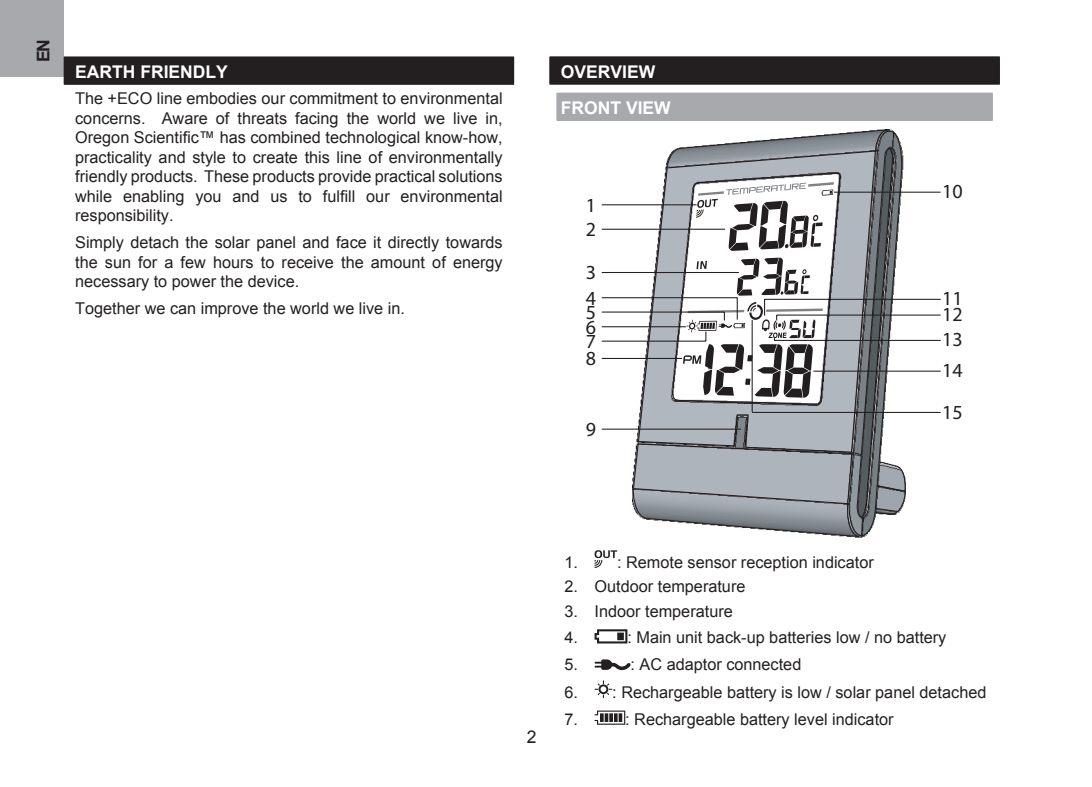
<style>
.page{position:relative;width:1092px;height:787px;background:#fff}
.page>*{position:absolute;margin:0;border:0;box-sizing:border-box;transform-origin:0 0}
.t1{font:20px/14.5px "Myriad";color:#231f20}
.t2{font:700 17.5px/36.2px "Arial";color:#fff}
.t3{font:700 17.5px "Arial";color:#231f20}
.t4{font:16.25px/19.5px "Arial";color:#231f20;text-align:justify}
</style>
<div class="page">
<div style="left:0;top:0;width:64px;height:77px;background:#a8a9ad"></div>
<div style="left:64px;top:57px;width:450px;height:28px;background:#484445"></div>
<div style="left:64px;top:56px;width:450px;height:28px;background:#231f20"></div>
<div style="left:549px;top:57px;width:450px;height:28px;background:#615f5f"></div>
<div style="left:549px;top:56px;width:450px;height:28px;background:#231f20"></div>
<div style="left:556px;top:93px;width:436px;height:28px;background:#a8a9ad"></div>
<svg style="left:632px;top:129px;width:275px;height:408px"></svg>
<hr style="left:601px;top:204px;width:95px;height:1px;background:#231f20">
<hr style="left:764px;top:299px;width:176px;height:1px;background:#231f20">
<hr style="left:834px;top:192px;width:106px;height:1px;background:#231f20">
<hr style="left:776px;top:314px;width:164px;height:1px;background:#231f20">
<hr style="left:774px;top:340px;width:166px;height:1px;background:#231f20">
<hr style="left:813px;top:370px;width:127px;height:2px;background:#231f20">
<hr style="left:752px;top:412px;width:188px;height:1px;background:#231f20">
<hr style="left:601px;top:229px;width:124px;height:1px;background:#231f20">
<hr style="left:601px;top:272px;width:137px;height:1px;background:#231f20">
<hr style="left:601px;top:297px;width:136px;height:1px;background:#231f20">
<hr style="left:601px;top:311px;width:123px;height:1px;background:#231f20">
<hr style="left:601px;top:326px;width:84px;height:1px;background:#231f20">
<hr style="left:601px;top:340px;width:104px;height:2px;background:#231f20">
<hr style="left:601px;top:358px;width:81px;height:1px;background:#231f20">
<hr style="left:601px;top:428px;width:140px;height:1px;background:#231f20">
<hr style="left:751px;top:320px;width:1px;height:92px;background:#231f20">
<svg style="left:683px;top:258px;width:139px;height:140px"></svg>
<svg style="left:594px;top:550px;width:23px;height:18px"></svg>
<svg style="left:594px;top:629px;width:33px;height:14px"></svg>
<svg style="left:594px;top:659px;width:36px;height:11px"></svg>
<svg style="left:594px;top:680px;width:18px;height:18px"></svg>
<svg style="left:594px;top:710px;width:31px;height:14px"></svg>
<p class="t3" style="left:32px;top:62px;width:24px;rotate:-90deg">EN</p>
<p class="t2" style="left:75px;top:54px;width:25px">EART</p>
<p class="t2" style="left:123px;top:54px;width:59px">H FRIEND</p>
<p class="t2" style="left:205px;top:54px;width:24px">LY</p>
<p class="t4" style="left:75px;top:89px;width:429px">The +ECO line embodies our commitment to environmental concerns. Aware of threats facing the world we live in, Oregon Scientific™ has combined technological know-how, practicality and style to create this line of environmentally friendly products. These products provide practical solutions while enabling you and us to fulfill our environmental responsibility.</p>
<p class="t4" style="left:75px;top:233px;width:429px">Simply detach the solar panel and face it directly towards the sun for a few hours to receive the amount of energy necessary to power the device.</p>
<p class="t4" style="left:75px;top:298px;width:331px">Together we can improve the world we live in.</p>
<p class="t2" style="left:561px;top:54px;width:96px">OVERVIEW<br>FRONT</p>
<p class="t2" style="left:626px;top:90px;width:46px">VIEW</p>
<p class="t1" style="left:585px;top:199px;width:12px">1</p>
<p class="t1" style="left:585px;top:209px;width:12px;line-height:43.2px">2<br>3</p>
<p class="t1" style="left:585px;top:291px;width:12px;text-align:justify">4<br>5<br>6<br>7</p>
<p class="t1" style="left:585px;top:352px;width:12px">8</p>
<p class="t1" style="left:585px;top:423px;width:12px">9</p>
<p class="t1" style="left:942px;top:185px;width:22px">10</p>
<p class="t1" style="left:942px;top:292px;width:22px">11</p>
<p class="t1" style="left:942px;top:302px;width:22px;line-height:25.2px">12<br>13</p>
<p class="t1" style="left:942px;top:350px;width:22px;line-height:42px">14<br>15</p>
<p class="t4" style="left:564px;top:552px;width:15px">1 .</p>
<p class="t4" style="left:617px;top:552px;width:258px">: Remote sensor reception indicator</p>
<p class="t4" style="left:564px;top:577px;width:182px">2. Outdoor temperature</p>
<p class="t4" style="left:564px;top:598px;width:170px;line-height:26.5px">3. Indoor temperature<br>4.</p>
<p class="t4" style="left:627px;top:628px;width:320px">: Main unit back-up batteries low / no battery</p>
<p class="t4" style="left:564px;top:654px;width:15px">5.</p>
<p class="t4" style="left:630px;top:654px;width:172px">: AC adaptor connected</p>
<p class="t4" style="left:564px;top:679px;width:423px;line-height:26.5px">6. : Rechargeable battery is low / solar panel detached<br>7.</p>
<p class="t4" style="left:625px;top:709px;width:270px">: Rechargeable battery level indicator</p>
</div>
